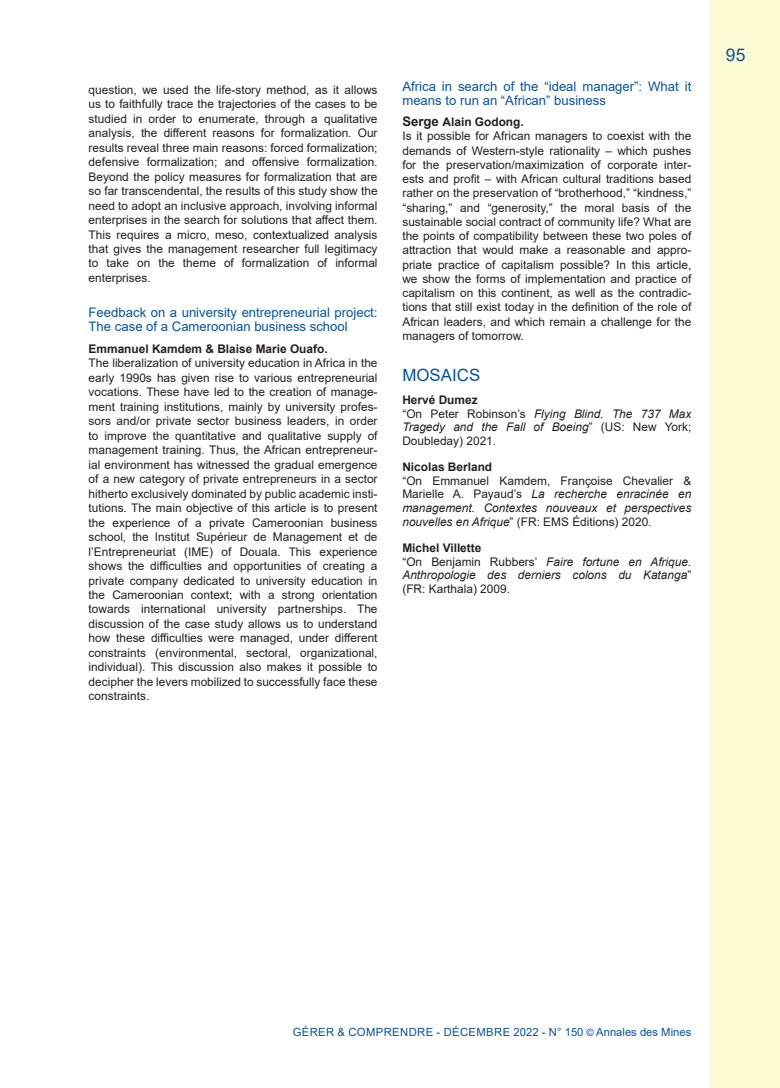
<style>
.page{position:relative;width:780px;height:1088px;background:#fff}
.page>*{position:absolute;margin:0;border:0;box-sizing:border-box;transform-origin:0 0}
.RUBRIQUE-droite{font:17.5px "Arial";color:#07549a}
.Titre_1{font:16.88px "Arial";color:#07549a}
.Titre_2_-_traduction{font:13.12px/14px "Arial";color:#07549a}
.texte_courant{font:11.88px/14.5px "Arial";color:#231f20;text-align:justify}
.t1{font:italic 11.88px/13.6px "Arial";color:#231f20;text-align:justify}
.texte_courant-2{font:700 11.88px "Arial";color:#231f20}
.t2{font:11.25px "Arial";letter-spacing:.035em;color:#07549a}
.s1{font-size:13.12px}
.s2{font-style:italic}
.s3{font-style:normal}
.s4{font-size:10px}
</style>
<div class="page">
<div style="left:709px;top:0;width:71px;height:1088px;background:#fcfad2"></div>
<p class="texte_courant" style="left:89px;top:82px;width:290px">question, we used the life-story method, as it allows us to faithfully trace the trajectories of the cases to be studied in order to enumerate, through a qualitative analysis, the different reasons for formalization. Our results reveal three main reasons: forced formalization; defensive formalization; and offensive formalization.<br>Beyond the policy measures for formalization that are so far transcendental, the results of this study show the need to adopt an inclusive approach, involving informal enterprises in the search for solutions that affect them.<br>This requires a micro, meso, contextualized analysis that gives the management researcher full legitimacy to take on the theme of formalization of informal enterprises.</p>
<p class="Titre_2_-_traduction" style="left:89px;top:305px;width:290px">Feedback on a university entrepreneurial project:<br>The case of a Cameroonian business school</p>
<p class="texte_courant-2" style="left:89px;top:340px;width:240px">Emmanuel Kamdem &amp; Blaise Marie Ouafo.</p>
<p class="texte_courant" style="left:89px;top:356px;width:290px">The liberalization of university education in Africa in the early 1990s has given rise to various entrepreneurial vocations. These have led to the creation of manage&shy;ment training institutions, mainly by university profes&shy;sors and/or private sector business leaders, in order to improve the quantitative and qualitative supply of management training. Thus, the African entrepreneur&shy;ial environment has witnessed the gradual emergence of a new category of private entrepreneurs in a sector hitherto exclusively dominated by public academic insti&shy;tutions. The main objective of this article is to present the experience of a private Cameroonian business school, the Institut Supérieur de Management et de l’Entrepreneuriat (IME) of Douala. This experience shows the difficulties and opportunities of creating a private company dedicated to university education in the Cameroonian context; with a strong orientation towards international university partnerships. The discussion of the case study allows us to understand how these difficulties were managed, under different constraints (environmental, sectoral, organizational, individual). This discussion also makes it possible to decipher the levers mobilized to successfully face these constraints.</p>
<p class="Titre_2_-_traduction" style="left:402px;top:79px;width:290px">Africa in search of the “ideal manager”: What it means to run an “African” business</p>
<p class="texte_courant-2" style="left:402px;top:114px;width:123px"><span class="s1">Serge</span> Alain Godong.</p>
<p class="texte_courant" style="left:402px;top:129px;width:290px">Is it possible for African managers to coexist with the demands of Western-style rationality – which pushes for the preservation/maximization of corporate inter&shy;ests and profit – with African cultural traditions based rather on the preservation of “brotherhood,” “kindness,” “sharing,” and “generosity,” the moral basis of the sustainable social contract of community life? What are the points of compatibility between these two poles of attraction that would make a reasonable and appro&shy;priate practice of capitalism possible? In this article, we show the forms of implementation and practice of capitalism on this continent, as well as the contradic&shy;tions that still exist today in the definition of the role of African leaders, and which remain a challenge for the managers of tomorrow.</p>
<p class="Titre_1" style="left:402px;top:364px;width:79px">MOSAICS</p>
<p class="texte_courant-2" style="left:402px;top:391px;width:77px">Hervé Dumez</p>
<p class="texte_courant" style="left:402px;top:407px;width:290px;line-height:13.6px">“On Peter Robinson’s <span class="s2">Flying Blind. The 737 Max Tragedy and the Fall of Boeing</span>” (US: New York; Doubleday) 2021.</p>
<p class="texte_courant-2" style="left:402px;top:458px;width:91px">Nicolas Berland</p>
<p class="t1" style="left:402px;top:474px;width:290px"><span class="s3">“On Emmanuel Kamdem, Françoise Chevalier &amp; Marielle A. Payaud’s</span> La recherche enracinée en management. Contextes nouveaux et perspectives nouvelles en Afrique<span class="s3">” (FR: EMS Éditions) 2020.</span></p>
<p class="texte_courant-2" style="left:402px;top:539px;width:80px">Michel Villette</p>
<p class="t1" style="left:402px;top:555px;width:290px"><span class="s3">“On Benjamin Rubbers’</span> Faire fortune en Afrique.<br>Anthropologie des derniers colons du Katanga<span class="s3">” (FR: Karthala) 2009.</span></p>
<p class="RUBRIQUE-droite" style="left:726px;top:42px;width:21px">95</p>
<p class="t2" style="left:293px;top:1024px;width:400px">GÉRER &amp; COMPRENDRE - DÉCEMBRE 2022 - N° 150 <span class="s4">©</span> Annales des Mines</p>
</div>
